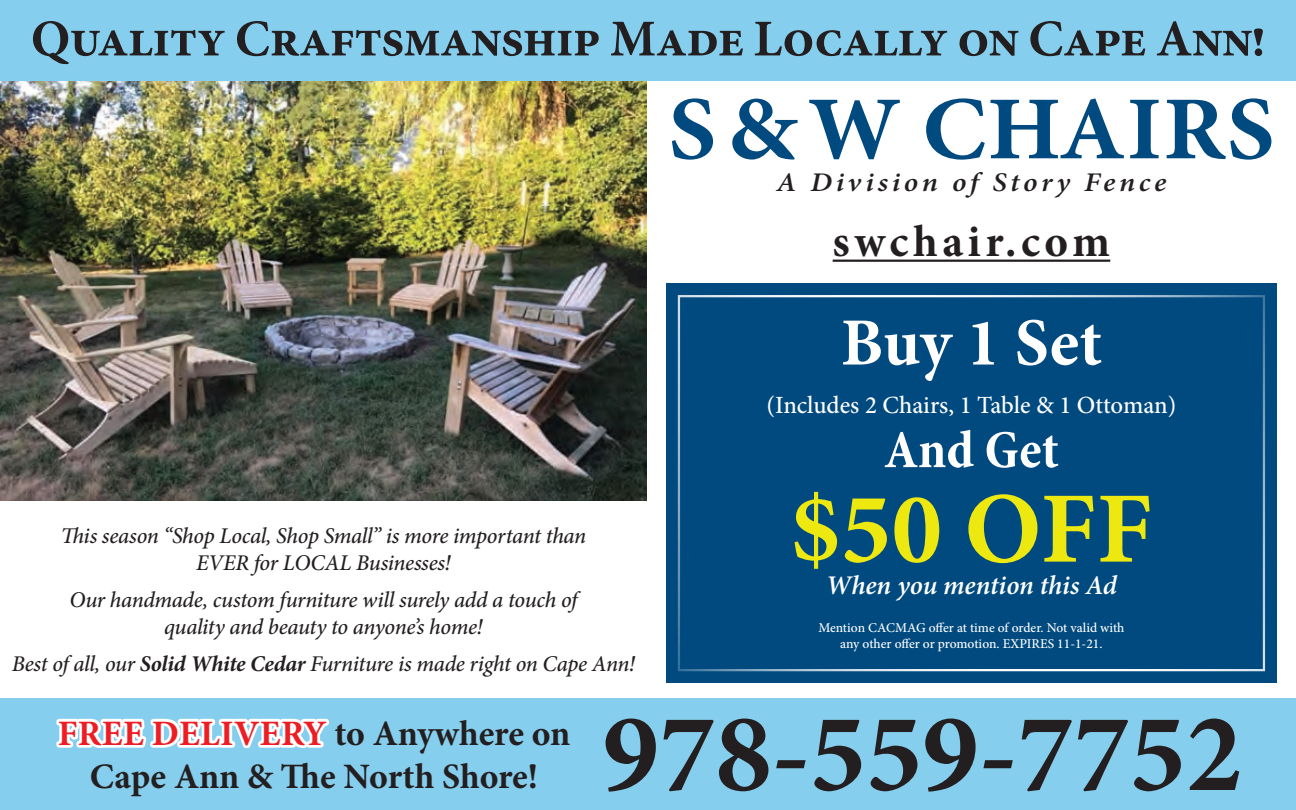
<style>
.page{position:relative;width:1296px;height:810px;background:#fff}
.page>*{position:absolute;margin:0;border:0;box-sizing:border-box;transform-origin:0 0}
.t1{font:700 112.5px "Minion Pro";color:#231f20}
.t2{font:700 101.25px "Minion Pro";color:#ece810}
.t3{font:700 90px "Minion Pro";letter-spacing:.01em;color:#004a7f;scale:1.05 1}
.t4{font:700 67.5px "Minion Pro";color:#fff}
.t5{font:700 condensed 54px "Minion Pro";color:#fff}
.t6{font:700 51.75px "Minion Pro";letter-spacing:-.02em;color:#231f20}
.t7{font:700 45px "Minion Pro";color:#231f20}
.t8{font:700 35.77px/43px "Minion Pro";letter-spacing:.01em;color:#231f20;text-align:center}
.t9{font:italic 600 27px "Minion Pro";letter-spacing:.12em;color:#231f20;scale:1.1 1}
.t10{font:italic 600 27px "Minion Pro";letter-spacing:-.005em;color:#fff}
.t11{font:500 24.75px "Minion Pro";letter-spacing:-.005em;color:#fff}
.t12{font:italic 500 22.5px/27px "Minion Pro";letter-spacing:-.02em;color:#231f20;text-align:center}
.t13{font:500 13.5px/16.2px "Minion Pro";color:#fff;text-align:center}
.s1{font-weight:700}
.s2{color:#fff}
</style>
<div class="page">
<div style="left:0;top:699px;width:1296px;height:111px;background:#86ceed"></div>
<div style="left:0;top:0;width:1296px;height:81px;background:#86ceed"></div>
<img style="left:0;top:81px;width:647px;height:420px">
<div style="left:666px;top:284px;width:611px;height:399px;background:#004a7f"></div>
<div style="left:678px;top:295px;width:587px;height:376px;border:2px solid #fff"></div>
<hr style="left:833px;top:260px;width:277px;height:2px;background:#231f20">
<h3 class="t6" style="left:31px;top:2px;width:1236px">Quality Craftsmanship Made Locally on Cape Ann!</h3>
<h3 class="t3" style="left:668px;top:66px;width:579px">S &amp; W CHAIRS</h3>
<p class="t9" style="left:776px;top:163px;width:356px">A Division of Story Fence</p>
<p class="t12" style="left:61px;top:522px;width:527px">This season “Shop Local, Shop Small” is more important than<br>EVER for LOCAL Businesses!</p>
<p class="t12" style="left:70px;top:586px;width:509px">Our handmade, custom furniture will surely add a touch of quality and beauty to anyone’s home!</p>
<p class="t12" style="left:12px;top:651px;width:625px">Best of all, our <span class="s1">Solid White Cedar</span> Furniture is made right on Cape Ann!</p>
<h3 class="t7" style="left:833px;top:210px;width:279px">swchair.com</h3>
<h3 class="t4" style="left:841px;top:295px;width:263px">Buy 1 Set</h3>
<p class="t11" style="left:767px;top:389px;width:411px">(Includes 2 Chairs, 1 Table &amp; 1 Ottoman)</p>
<h3 class="t5" style="left:884px;top:413px;width:176px">And Get</h3>
<h2 class="t2" style="left:790px;top:458px;width:364px">$50 OFF</h2>
<p class="t10" style="left:826px;top:566px;width:293px">When you mention this Ad</p>
<p class="t13" style="left:818px;top:619px;width:308px">Mention CACMAG offer at time of order. Not valid with any other offer or promotion. EXPIRES 11-1-21.</p>
<h3 class="t8" style="left:58px;top:712px;width:514px"><span class="s2">FREE DELIVERY</span> to Anywhere on<br>Cape Ann &amp; The North Shore!</h3>
<h1 class="t1" style="left:603px;top:675px;width:641px">978-559-7752</h1>
</div>
